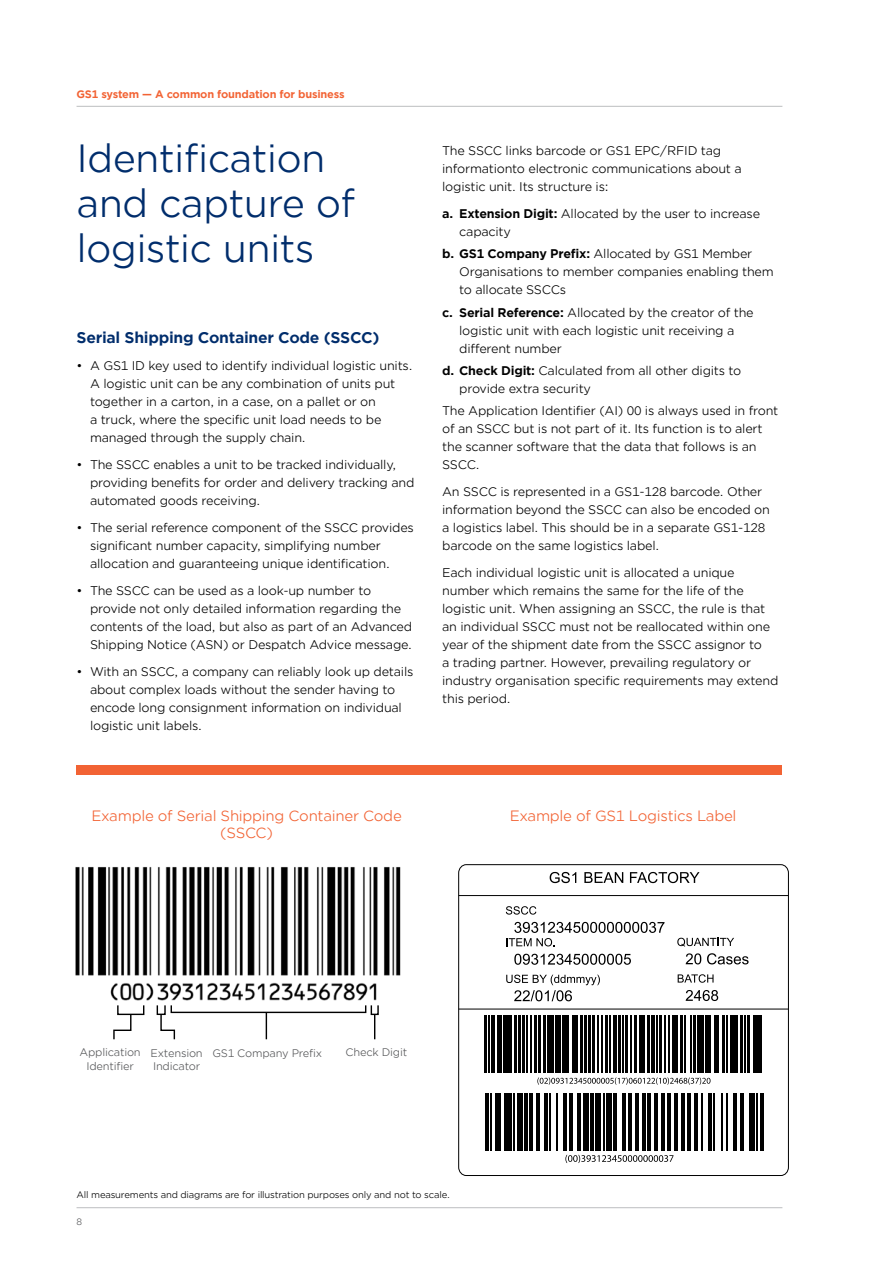
<style>
.page{position:relative;width:893px;height:1263px;background:#fff}
.page>*{position:absolute;margin:0;border:0;box-sizing:border-box;transform-origin:0 0}
.t1{font:37.5px/45px "Gotham Office";letter-spacing:-.02em;color:#002d6c}
.t2{font:700 15px "Gotham Office";letter-spacing:-.02em;color:#002d6c}
.t3{font:14.25px/17.1px "Gotham Office";letter-spacing:-.02em;color:#f26334;text-align:center}
.t4{font:12px/18px "Gotham Office";letter-spacing:-.02em;color:#000}
.t5{font:10.5px "Gotham Office";letter-spacing:-.02em;color:#58595b}
.t6{font:700 10.5px "Gotham Office";letter-spacing:-.02em;color:#f26334}
.t7{font:9px "Gotham Office";letter-spacing:-.02em;color:#000}
.t8{font:9px "Gotham Office";color:#58595b}
.s1{font-weight:700}
</style>
<div class="page">
<hr style="left:77px;top:106px;width:705px;height:1px;background:#bcbec0">
<hr style="left:77px;top:1207px;width:705px;height:1px;background:#bcbec0">
<img style="left:75px;top:866px;width:326px;height:135px">
<svg style="left:458px;top:864px;width:331px;height:312px"></svg>
<svg style="left:550px;top:872px;width:26px;height:11px"></svg>
<svg style="left:584px;top:872px;width:39px;height:11px"></svg>
<svg style="left:630px;top:872px;width:69px;height:11px"></svg>
<hr style="left:459px;top:895px;width:329px;height:1px;background:#000">
<hr style="left:459px;top:1009px;width:329px;height:1px;background:#000">
<div style="left:117px;top:1005px;width:27px;height:10px;border:1px solid #000"></div>
<svg style="left:113px;top:1013px;width:19px;height:27px"></svg>
<div style="left:157px;top:1005px;width:9px;height:10px;border:1px solid #000"></div>
<div style="left:371px;top:1005px;width:8px;height:10px;border:1px solid #000"></div>
<svg style="left:374px;top:1014px;width:1px;height:25px"></svg>
<svg style="left:160px;top:1005px;width:207px;height:35px"></svg>
<div style="left:77px;top:766px;width:705px;height:9px;background:#f26334"></div>
<p class="t6" style="left:77px;top:87px;width:270px">GS1 system — A common foundation for business</p>
<h1 class="t1" style="left:77px;top:134px;width:280px">Identification and capture of logistic units</h1>
<p class="t2" style="left:77px;top:327px;width:304px">Serial Shipping Container Code (SSCC)</p>
<p class="t4" style="left:90px;top:356px;width:324px;text-indent:-14px">• A GS1 ID key used to identify individual logistic units.<br>A logistic unit can be any combination of units put together in a carton, in a case, on a pallet or on<br>a truck, where the specific unit load needs to be managed through the supply chain.</p>
<p class="t4" style="left:90px;top:455px;width:326px;text-indent:-14px">• The SSCC enables a unit to be tracked individually, providing benefits for order and delivery tracking and automated goods receiving.</p>
<p class="t4" style="left:90px;top:518px;width:325px;text-indent:-14px">• The serial reference component of the SSCC provides significant number capacity, simplifying number allocation and guaranteeing unique identification.</p>
<p class="t4" style="left:90px;top:581px;width:324px;text-indent:-14px">• The SSCC can be used as a look-up number to provide not only detailed information regarding the contents of the load, but also as part of an Advanced Shipping Notice (ASN) or Despatch Advice message.</p>
<p class="t4" style="left:90px;top:662px;width:325px;text-indent:-14px">• With an SSCC, a company can reliably look up details about complex loads without the sender having to encode long consignment information on individual logistic unit labels.</p>
<p class="t4" style="left:442px;top:141px;width:301px">The SSCC links barcode or GS1 EPC/RFID tag informationto electronic communications about a logistic unit. Its structure is:</p>
<p class="t4" style="left:459px;top:204px;width:302px;text-indent:-17px"><span class="s1">a. Extension Digit:</span> Allocated by the user to increase capacity</p>
<p class="t4" style="left:459px;top:245px;width:316px;text-indent:-17px"><span class="s1">b. GS1 Company Prefix:</span> Allocated by GS1 Member<br>Organisations to member companies enabling them to allocate SSCCs</p>
<p class="t4" style="left:459px;top:303px;width:296px;text-indent:-17px"><span class="s1">c. Serial Reference:</span> Allocated by the creator of the logistic unit with each logistic unit receiving a different number</p>
<p class="t4" style="left:459px;top:361px;width:284px;text-indent:-17px"><span class="s1">d. Check Digit:</span> Calculated from all other digits to provide extra security</p>
<p class="t4" style="left:442px;top:401px;width:338px">The Application Identifier (AI) 00 is always used in front of an SSCC but is not part of it. Its function is to alert the scanner software that the data that follows is an SSCC.</p>
<p class="t4" style="left:442px;top:482px;width:329px">An SSCC is represented in a GS1-128 barcode. Other information beyond the SSCC can also be encoded on a logistics label. This should be in a separate GS1-128 barcode on the same logistics label.</p>
<p class="t4" style="left:442px;top:563px;width:338px">Each individual logistic unit is allocated a unique number which remains the same for the life of the logistic unit. When assigning an SSCC, the rule is that an individual SSCC must not be reallocated within one year of the shipment date from the SSCC assignor to<br>a trading partner. However, prevailing regulatory or industry organisation specific requirements may extend this period.</p>
<p class="t3" style="left:91px;top:807px;width:312px">Example of Serial Shipping Container Code (SSCC)</p>
<p class="t3" style="left:510px;top:807px;width:228px">Example of GS1 Logistics Label</p>
<p class="t5" style="left:151px;top:1046px;width:54px">Extension</p>
<p class="t5" style="left:346px;top:1045px;width:63px">Check Digit</p>
<p class="t5" style="left:153px;top:1059px;width:49px">Indicator</p>
<p class="t5" style="left:80px;top:1045px;width:63px">Application</p>
<p class="t5" style="left:212px;top:1046px;width:111px">GS1 Company Prefix</p>
<p class="t5" style="left:86px;top:1059px;width:49px">Identifier</p>
<p class="t7" style="left:77px;top:1188px;width:375px">All measurements and diagrams are for illustration purposes only and not to scale.</p>
<p class="t8" style="left:77px;top:1215px;width:7px">8</p>
</div>
